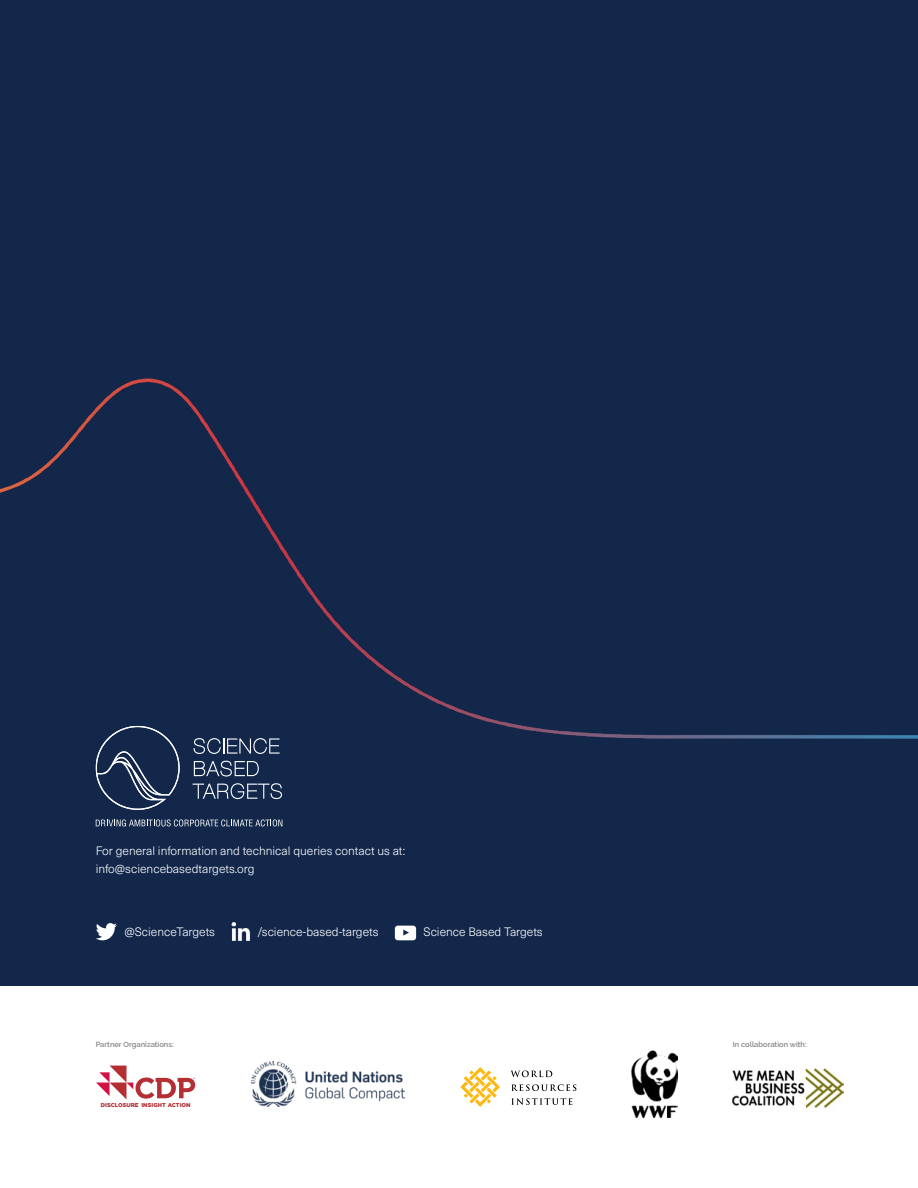
<style>
.page{position:relative;width:918px;height:1188px;background:#fff}
.page>*{position:absolute;margin:0;border:0;box-sizing:border-box;transform-origin:0 0}
.t1{font:300 12px/18px "Neue Haas Unica";color:#fff}
.t2{font:600 7.5px "Raleway";color:#808285}
.t3{font:900 5.55px "Gotham";letter-spacing:.005em;color:#b42e34}
</style>
<div class="page">
<div style="left:0;top:0;width:918px;height:985px;background:#12274a"></div>
<img style="left:0;top:378px;width:918px;height:361px">
<svg style="left:193px;top:783px;width:89px;height:16px"></svg>
<svg style="left:194px;top:761px;width:65px;height:16px"></svg>
<svg style="left:194px;top:738px;width:86px;height:16px"></svg>
<svg style="left:96px;top:726px;width:84px;height:84px"></svg>
<svg style="left:96px;top:819px;width:186px;height:7px"></svg>
<svg style="left:395px;top:926px;width:21px;height:14px"></svg>
<svg style="left:96px;top:923px;width:21px;height:17px"></svg>
<img style="left:231px;top:923px;width:20px;height:17px">
<img style="left:251px;top:1062px;width:154px;height:45px">
<svg style="left:460px;top:1067px;width:40px;height:40px"></svg>
<svg style="left:511px;top:1071px;width:41px;height:6px"></svg>
<svg style="left:511px;top:1084px;width:65px;height:7px"></svg>
<svg style="left:511px;top:1098px;width:62px;height:7px"></svg>
<img style="left:632px;top:1050px;width:45px;height:68px">
<svg style="left:96px;top:1066px;width:99px;height:33px"></svg>
<img style="left:733px;top:1069px;width:111px;height:39px">
<p class="t1" style="left:96px;top:841px;width:311px">For general information and technical queries contact us at: info@sciencebasedtargets.org</p>
<p class="t1" style="left:124px;top:922px;width:92px">@ScienceTargets</p>
<p class="t1" style="left:258px;top:922px;width:122px">/science-based-targets</p>
<p class="t1" style="left:424px;top:922px;width:121px">Science Based Targets</p>
<p class="t2" style="left:96px;top:1040px;width:80px">Partner Organizations:</p>
<p class="t3" style="left:101px;top:1102px;width:91px">DISCLOSURE INSIGHT ACTION</p>
<p class="t2" style="left:733px;top:1040px;width:75px">In collaboration with:</p>
</div>
